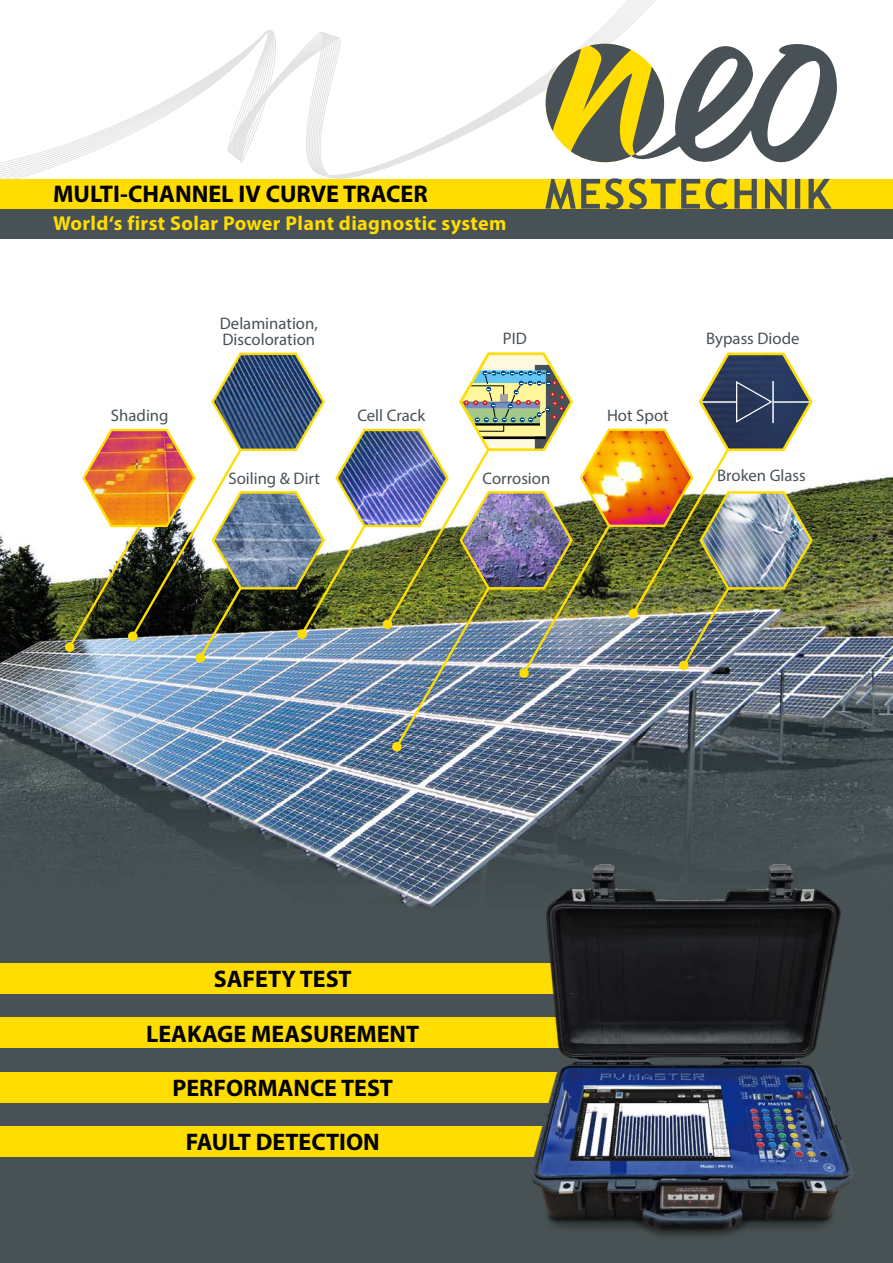
<style>
.page{position:relative;width:893px;height:1263px;background:#fff}
.page>*{position:absolute;margin:0;border:0;box-sizing:border-box;transform-origin:0 0}
.t1{font:700 24.15px "Myriad Pro";color:#000}
.t2{font:700 24px "Myriad Pro";color:#000}
.t3{font:700 20.1px "Myriad Pro";letter-spacing:.02em;color:#fd0}
.t4{font:16.8px/16.8px "Myriad Pro";color:#485156}
</style>
<div class="page">
<svg style="left:0;top:0;width:656px;height:179px"></svg>
<div style="left:0;top:179px;width:893px;height:29px;background:#fd0"></div>
<div style="left:0;top:208px;width:893px;height:30px;background:#485156"></div>
<svg style="left:546px;top:44px;width:291px;height:119px"></svg>
<svg style="left:545px;top:178px;width:287px;height:31px"></svg>
<img style="left:0;top:475px;width:893px;height:788px">
<img style="left:64px;top:352px;width:750px;height:400px">
<div style="left:0;top:1126px;width:699px;height:31px;background:#fd0"></div>
<div style="left:0;top:1072px;width:699px;height:30px;background:#fd0"></div>
<div style="left:0;top:1017px;width:699px;height:31px;background:#fd0"></div>
<div style="left:0;top:963px;width:699px;height:31px;background:#fd0"></div>
<img style="left:513px;top:863px;width:350px;height:381px">
<h1 class="t1" style="left:53px;top:178px;width:376px">MULTI-CHANNEL IV CURVE TRACER</h1>
<p class="t3" style="left:53px;top:210px;width:455px">World‘s first Solar Power Plant diagnostic system</p>
<p class="t4" style="left:220px;top:314px;width:100px">Delamination,<br>Discoloration</p>
<p class="t4" style="left:111px;top:407px;width:59px">Shading</p>
<p class="t4" style="left:357px;top:407px;width:69px">Cell Crack</p>
<p class="t4" style="left:503px;top:330px;width:26px">PID</p>
<p class="t4" style="left:706px;top:330px;width:95px">Bypass Diode</p>
<p class="t4" style="left:607px;top:407px;width:63px">Hot Spot</p>
<p class="t4" style="left:228px;top:470px;width:93px">Soiling &amp; Dirt</p>
<p class="t4" style="left:483px;top:470px;width:69px">Corrosion</p>
<p class="t4" style="left:717px;top:467px;width:90px">Broken Glass</p>
<h2 class="t2" style="left:214px;top:964px;width:140px">SAFETY TEST</h2>
<h2 class="t2" style="left:146px;top:1018px;width:275px">LEAKAGE MEASUREMENT</h2>
<h2 class="t2" style="left:172px;top:1072px;width:222px">PERFORMANCE TEST</h2>
<h2 class="t2" style="left:186px;top:1127px;width:196px">FAULT DETECTION</h2>
</div>
